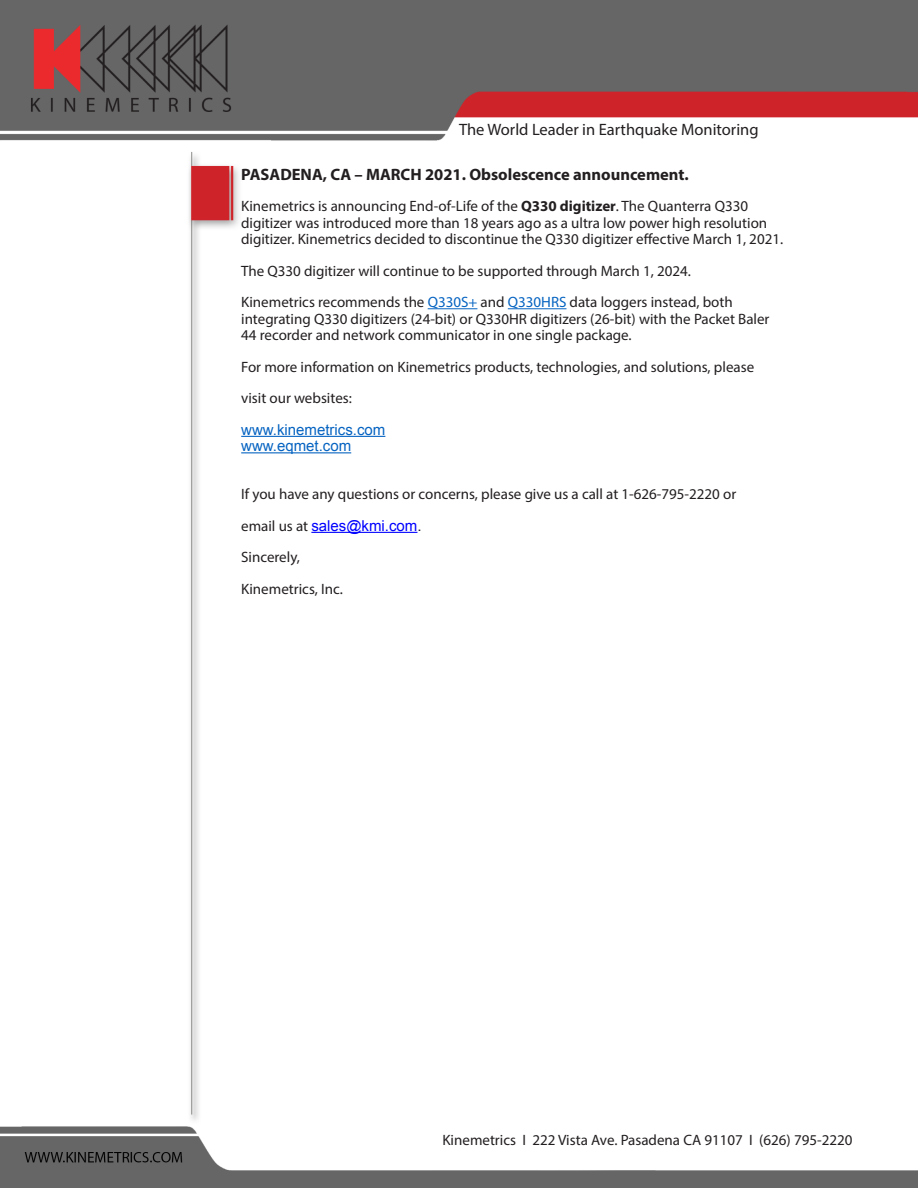
<style>
.page{position:relative;width:918px;height:1188px;background:#fff}
.page>*{position:absolute;margin:0;border:0;box-sizing:border-box;transform-origin:0 0}
.t1{font:700 16.5px "Myriad Pro";color:#231f20}
.t2{font:16.5px "Myriad Pro";color:#231f20}
.t3{font:15px/16.5px "Myriad Pro";color:#231f20}
.t4{font:15px "Arial";color:#0563c1}
.t5{font:15px "Arial";color:#00f}
.s1{font-weight:700}
.s2{color:#0563c1}
.s3{font-family:"Myriad Pro";color:#231f20}
.s4{color:#231f20}
</style>
<div class="page">
<img style="left:0;top:0;width:918px;height:1188px">
<hr style="left:428px;top:308px;width:49px;height:1px;background:#0563c1">
<hr style="left:508px;top:308px;width:58px;height:1px;background:#0563c1">
<hr style="left:241px;top:436px;width:144px;height:1px;background:#0563c1">
<hr style="left:241px;top:452px;width:110px;height:1px;background:#0563c1">
<hr style="left:311px;top:532px;width:106px;height:1px;background:#00f">
<p class="t2" style="left:459px;top:119px;width:301px">The World Leader in Earthquake Monitoring</p>
<p class="t1" style="left:241px;top:163px;width:449px">PASADENA, CA – MARCH 2021. Obsolescence announcement.</p>
<p class="t3" style="left:241px;top:198px;width:544px">Kinemetrics is announcing End-of-Life of the <span class="s1">Q330 digitizer</span>. The Quanterra Q330 digitizer was introduced more than 18 years ago as a ultra low power high resolution digitizer. Kinemetrics decided to discontinue the Q330 digitizer effective March 1, 2021.</p>
<p class="t3" style="left:241px;top:262px;width:451px">The Q330 digitizer will continue to be supported through March 1, 2024.</p>
<p class="t3" style="left:241px;top:294px;width:530px">Kinemetrics recommends the <span class="s2">Q330S+</span> and <span class="s2">Q330HRS</span> data loggers instead, both integrating Q330 digitizers (24-bit) or Q330HR digitizers (26-bit) with the Packet Baler<br>44 recorder and network communicator in one single package.</p>
<p class="t3" style="left:241px;top:358px;width:515px">For more information on Kinemetrics products, technologies, and solutions, please</p>
<p class="t3" style="left:241px;top:390px;width:112px">visit our websites:</p>
<p class="t4" style="left:241px;top:420px;width:146px">www.kinemetrics.com</p>
<p class="t4" style="left:241px;top:436px;width:112px">www.eqmet.com</p>
<p class="t3" style="left:241px;top:486px;width:497px">If you have any questions or concerns, please give us a call at 1-626-795-2220 or</p>
<p class="t5" style="left:241px;top:516px;width:182px"><span class="s3">email us at</span> sales@kmi.com<span class="s4">.</span></p>
<p class="t3" style="left:241px;top:549px;width:60px">Sincerely,</p>
<p class="t3" style="left:241px;top:580px;width:103px">Kinemetrics, Inc.</p>
<p class="t3" style="left:442px;top:1132px;width:412px">Kinemetrics I 222 Vista Ave. Pasadena CA 91107 I (626) 795-2220</p>
</div>
